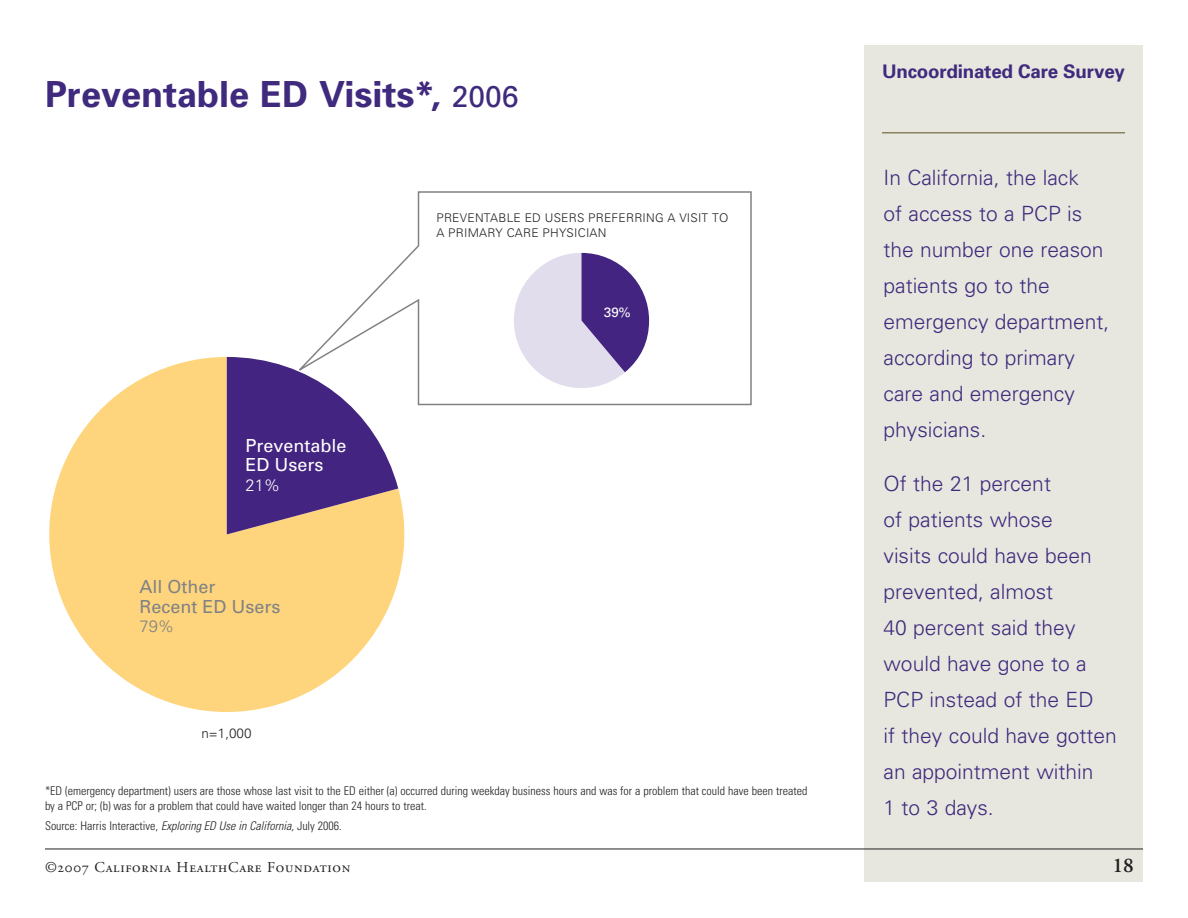
<style>
.page{position:relative;width:1188px;height:918px;background:#fff}
.page>*{position:absolute;margin:0;border:0;box-sizing:border-box;transform-origin:0 0}
.t1{font:700 36px "Univers";color:#3f2a7d}
.t2{font:300 21px/36px "Univers";color:#3f2a7d}
.t3{font:600 21px "Adobe Garamond";color:#231f20}
.t4{font:700 18.75px "Univers";letter-spacing:-.01em;color:#3f2a7d}
.t5{font:18px/19.5px "Univers";color:#808285}
.t6{font:18px/19.5px "Univers";color:#fff}
.t7{font:300 16.5px "Univers";color:#fff}
.t8{font:300 16.5px "Univers";color:#808285}
.t9{font:15px "Adobe Garamond Regular SC";letter-spacing:.05em;color:#231f20}
.t10{font:300 13.5px "Univers";color:#231f20}
.t11{font:13.5px "Univers";color:#fff}
.t12{font:300 condensed 12px/15px "Univers";color:#231f20}
.t13{font:300 12px/15px "Univers";letter-spacing:.02em;color:#231f20}
.s1{font-weight:400;font-size:30px}
.s2{font-style:italic}
</style>
<div class="page">
<div style="left:864px;top:45px;width:279px;height:837px;background:#e7e7df"></div>
<hr style="left:45px;top:849px;width:1098px;height:1px;background:#231f20">
<hr style="left:882px;top:132px;width:243px;height:2px;background:#88855e">
<svg style="left:311px;top:191px;width:441px;height:215px"></svg>
<svg style="left:49px;top:357px;width:375px;height:355px;fill:#fed57c"></svg>
<svg style="left:227px;top:357px;width:171px;height:177px"></svg>
<svg style="left:506px;top:253px;width:143px;height:143px"></svg>
<h1 class="t1" style="left:45px;top:72px;width:475px">Preventable ED Visits*, <span class="s1">2006</span></h1>
<p class="t13" style="left:436px;top:211px;width:293px">PREVENTABLE ED USERS PREFERRING A VISIT TO<br>A PRIMARY CARE PHYSICIAN</p>
<p class="t6" style="left:246px;top:436px;width:103px">Preventable<br>ED Users</p>
<p class="t7" style="left:246px;top:475px;width:36px">21%</p>
<p class="t5" style="left:140px;top:577px;width:143px">All Other<br>Recent ED Users</p>
<p class="t8" style="left:140px;top:616px;width:36px">79%</p>
<p class="t10" style="left:201px;top:726px;width:52px">n=1,000</p>
<p class="t11" style="left:604px;top:305px;width:29px">39%</p>
<p class="t12" style="left:45px;top:783px;width:764px">*ED (emergency department) users are those whose last visit to the ED either (a) occurred during weekday business hours and was for a problem that could have been treated by a PCP or; (b) was for a problem that could have waited longer than 24 hours to treat.</p>
<p class="t12" style="left:45px;top:818px;width:298px">Source: Harris Interactive, <span class="s2">Exploring ED Use in California,</span> July 2006.</p>
<p class="t4" style="left:882px;top:60px;width:244px">Uncoordinated Care Survey</p>
<p class="t2" style="left:884px;top:159px;width:227px">In California, the lack<br>of access to a PCP is the number one reason patients go to the emergency department, according to primary care and emergency physicians.</p>
<p class="t2" style="left:884px;top:465px;width:235px">Of the 21 percent<br>of patients whose<br>visits could have been prevented, almost<br>40 percent said they would have gone to a<br>PCP instead of the ED<br>if they could have gotten an appointment within<br>1 to 3 days.</p>
<p class="t9" style="left:45px;top:859px;width:307px">©2007 California HealthCare Foundation</p>
<p class="t3" style="left:1113px;top:854px;width:21px">18</p>
</div>
